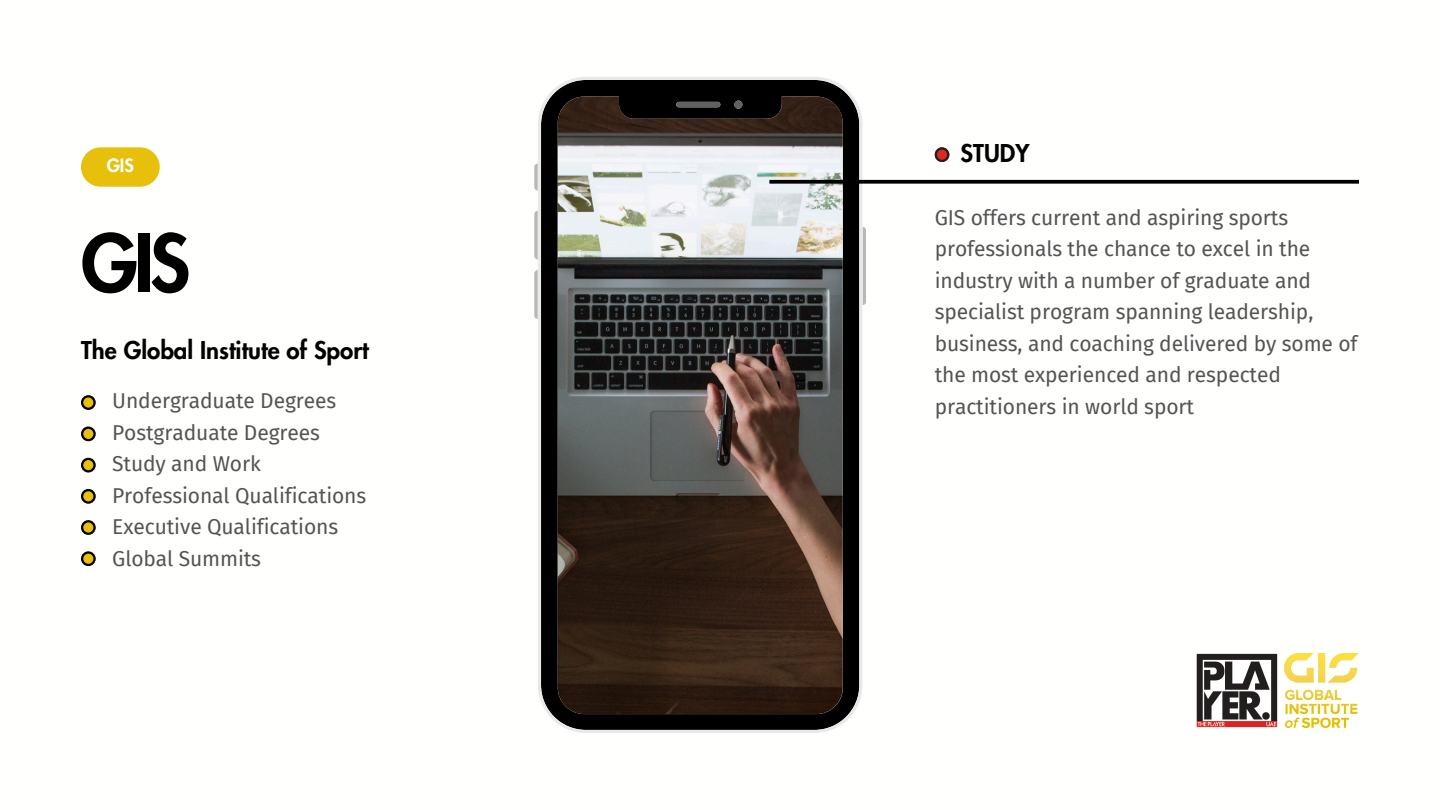
<style>
.page{position:relative;width:1440px;height:810px;background:#fff}
.page>*{position:absolute;margin:0;border:0;box-sizing:border-box;transform-origin:0 0}
.t1{font:800 77px "Futura LT Pro";color:#000}
.t2{font:800 24px "Futura LT Pro";color:#000}
.t3{font:21px/31.5px "Fira Sans";letter-spacing:-.005em;color:#545454}
.t4{font:800 18px "Futura LT Pro";color:#fff}
</style>
<div class="page">
<svg style="left:534px;top:164px;width:4px;height:27px"></svg>
<svg style="left:534px;top:211px;width:4px;height:48px"></svg>
<svg style="left:534px;top:270px;width:4px;height:49px"></svg>
<svg style="left:863px;top:227px;width:3px;height:78px"></svg>
<svg style="left:538px;top:77px;width:325px;height:656px;background:#56504b"></svg>
<svg style="left:769px;top:180px;width:590px;height:4px;background:#151615"></svg>
<svg style="left:935px;top:147px;width:14px;height:15px"></svg>
<svg style="left:81px;top:427px;width:15px;height:14px"></svg>
<svg style="left:81px;top:395px;width:15px;height:15px"></svg>
<svg style="left:81px;top:458px;width:15px;height:14px"></svg>
<div style="left:81px;top:147px;width:79px;height:40px;background:#e6c00a;border-radius:20px"></div>
<svg style="left:81px;top:520px;width:15px;height:15px"></svg>
<svg style="left:81px;top:489px;width:15px;height:15px"></svg>
<svg style="left:81px;top:551px;width:15px;height:15px"></svg>
<img style="left:1285px;top:654px;width:73px;height:73px">
<img style="left:1196px;top:653px;width:82px;height:75px">
<h1 class="t4" style="left:107px;top:157px;width:29px">GIS</h1>
<h4 class="t1" style="left:81px;top:228px;width:111px">GIS</h4>
<p class="t2" style="left:81px;top:339px;width:289px">The Global Institute of Sport</p>
<p class="t3" style="left:112px;top:386px;width:256px">Undergraduate Degrees<br>Postgraduate Degrees<br>Study and Work<br>Professional Qualifications<br>Executive Qualifications</p>
<h2 class="t3" style="left:112px;top:543px;width:150px">Global Summits</h2>
<h3 class="t2" style="left:961px;top:142px;width:70px">STUDY</h3>
<h4 class="t3" style="left:935px;top:202px;width:424px">GIS offers current and aspiring sports professionals the chance to excel in the industry with a number of graduate and specialist program spanning leadership, business, and coaching delivered by some of the most experienced and respected practitioners in world sport</h4>
</div>
